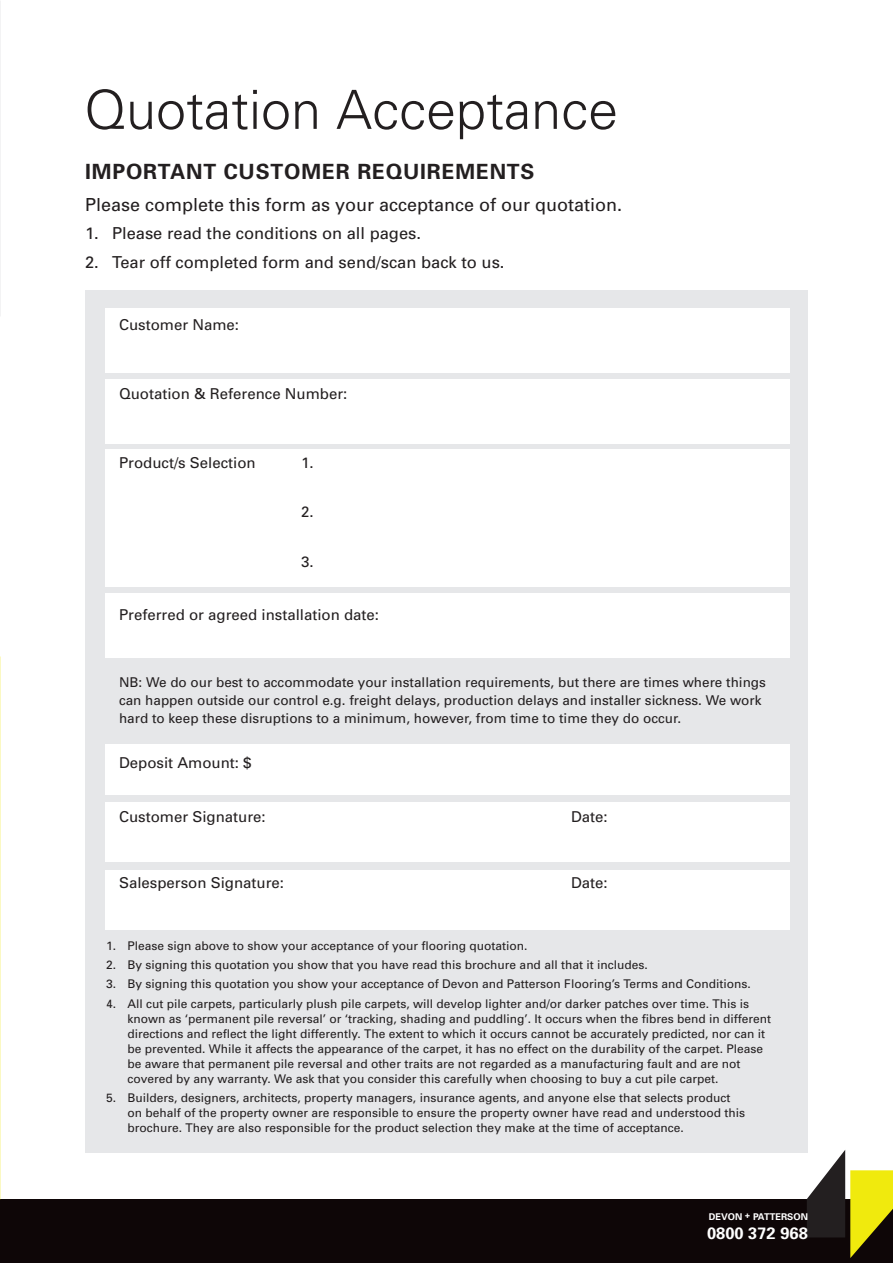
<style>
.page{position:relative;width:893px;height:1263px;background:#fff}
.page>*{position:absolute;margin:0;border:0;box-sizing:border-box;transform-origin:0 0}
.Base_Script{font:300 54px "Univers";color:#231f20}
.Base_Script-2{font:700 21px "Univers";letter-spacing:.04em;color:#231f20}
.Base_Script-3{font:18px "Univers";color:#231f20}
.t1{font:16.5px "Univers";color:#231f20}
.t2{font:700 16.5px "Univers";color:#fff}
.Base_Script-4{font:15px "Univers";color:#231f20}
.Base_Script-5{font:13.5px/18px "Univers";color:#231f20}
.t3{font:12px/15px "Univers";color:#231f20}
.t4{font:700 9.3px "Univers";color:#fff}
</style>
<div class="page">
<div style="left:0;top:1199px;width:893px;height:64px;background:#0e0607"></div>
<svg style="left:807px;top:1150px;width:86px;height:108px"></svg>
<div style="left:85px;top:290px;width:723px;height:862px;background:#e6e7e9"></div>
<div style="left:105px;top:308px;width:685px;height:65px;background:#fff"></div>
<div style="left:105px;top:379px;width:685px;height:65px;background:#fff"></div>
<div style="left:105px;top:450px;width:685px;height:137px;background:#fff"></div>
<div style="left:105px;top:593px;width:685px;height:65px;background:#fff"></div>
<div style="left:105px;top:745px;width:685px;height:50px;background:#fff"></div>
<div style="left:105px;top:802px;width:685px;height:60px;background:#fff"></div>
<div style="left:105px;top:870px;width:685px;height:60px;background:#fff"></div>
<img style="left:0;top:0;width:1px;height:317px">
<p class="Base_Script" style="left:84px;top:77px;width:536px">Quotation Acceptance</p>
<p class="Base_Script-2" style="left:85px;top:158px;width:451px">IMPORTANT CUSTOMER REQUIREMENTS</p>
<p class="Base_Script-3" style="left:85px;top:194px;width:539px">Please complete this form as your acceptance of our quotation.</p>
<p class="t1" style="left:85px;top:223px;width:337px">1. Please read the conditions on all pages.</p>
<p class="t1" style="left:85px;top:252px;width:421px">2. Tear off completed form and send/scan back to us.</p>
<p class="Base_Script-4" style="left:119px;top:316px;width:122px">Customer Name:</p>
<p class="Base_Script-4" style="left:119px;top:385px;width:230px">Quotation &amp; Reference Number:</p>
<p class="Base_Script-4" style="left:119px;top:453px;width:138px">Product/s Selection</p>
<p class="Base_Script-4" style="left:301px;top:453px;width:14px">1.</p>
<p class="Base_Script-4" style="left:301px;top:503px;width:14px">2.</p>
<p class="Base_Script-4" style="left:301px;top:552px;width:14px">3.</p>
<p class="Base_Script-4" style="left:119px;top:605px;width:262px">Preferred or agreed installation date:</p>
<p class="Base_Script-5" style="left:119px;top:673px;width:648px">NB: We do our best to accommodate your installation requirements, but there are times where things can happen outside our control e.g. freight delays, production delays and installer sickness. We work hard to keep these disruptions to a minimum, however, from time to time they do occur.</p>
<p class="Base_Script-4" style="left:119px;top:754px;width:134px">Deposit Amount: $</p>
<p class="Base_Script-4" style="left:119px;top:807px;width:148px">Customer Signature:</p>
<p class="Base_Script-4" style="left:571px;top:807px;width:38px">Date:</p>
<p class="Base_Script-4" style="left:119px;top:873px;width:167px">Salesperson Signature:</p>
<p class="Base_Script-4" style="left:571px;top:873px;width:38px">Date:</p>
<p class="t3" style="left:106px;top:938px;width:423px">1. Please sign above to show your acceptance of your flooring quotation.</p>
<p class="t3" style="left:106px;top:957px;width:543px">2. By signing this quotation you show that you have read this brochure and all that it includes.</p>
<p class="t3" style="left:106px;top:976px;width:646px">3. By signing this quotation you show your acceptance of Devon and Patterson Flooring’s Terms and Conditions.</p>
<p class="t3" style="left:128px;top:996px;width:645px;text-indent:-21px">4. All cut pile carpets, particularly plush pile carpets, will develop lighter and/or darker patches over time. This is known as ‘permanent pile reversal’ or ‘tracking, shading and puddling’. It occurs when the fibres bend in different directions and reflect the light differently. The extent to which it occurs cannot be accurately predicted, nor can it be prevented. While it affects the appearance of the carpet, it has no effect on the durability of the carpet. Please be aware that permanent pile reversal and other traits are not regarded as a manufacturing fault and are not covered by any warranty. We ask that you consider this carefully when choosing to buy a cut pile carpet.</p>
<p class="t3" style="left:128px;top:1090px;width:619px;text-indent:-21px">5. Builders, designers, architects, property managers, insurance agents, and anyone else that selects product on behalf of the property owner are responsible to ensure the property owner have read and understood this brochure. They are also responsible for the product selection they make at the time of acceptance.</p>
<p class="t4" style="left:709px;top:1210px;width:101px">DEVON + PATTERSON</p>
<h3 class="t2" style="left:707px;top:1223px;width:102px">0800 372 968</h3>
</div>
